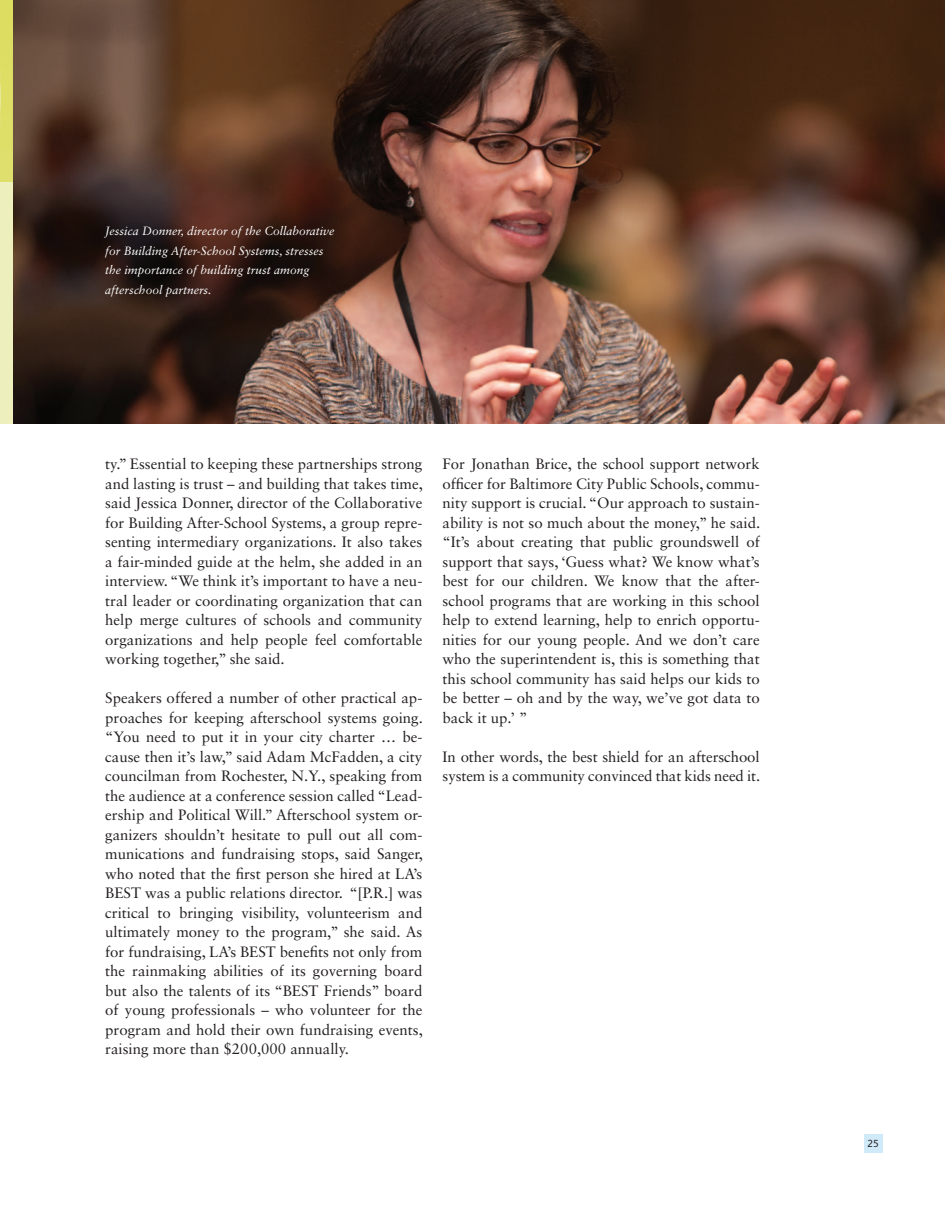
<style>
.page{position:relative;width:945px;height:1215px;background:#fff}
.page>*{position:absolute;margin:0;border:0;box-sizing:border-box;transform-origin:0 0}
.Body_Text{font:15px/19.5px "Sabon LT Std";color:#231f20;text-align:justify}
.Photo_caption{font:italic 12px/19.5px "Sabon LT Std";color:#fff}
.t1{font:10.5px "FS Ingrid";color:#231f20}
</style>
<div class="page">
<div style="left:864px;top:1134px;width:18px;height:18px;background:#d0eaf9"></div>
<svg style="left:13px;top:0;width:1px;height:182px"></svg>
<div style="left:0;top:0;width:13px;height:182px;background:#dede66"></div>
<div style="left:0;top:182px;width:14px;height:242px;background:#edefbd"></div>
<img style="left:14px;top:0;width:931px;height:424px">
<p class="Photo_caption" style="left:105px;top:221px;width:231px">Jessica Donner, director of the Collaborative for Building After-School Systems, stresses the importance of building trust among afterschool partners.</p>
<p class="Body_Text" style="left:105px;top:454px;width:319px">ty.” Essential to keeping these partnerships strong</p>
<p class="Body_Text" style="left:105px;top:473px;width:319px">and lasting is trust – and building that takes time, said Jessica Donner, director of the Collaborative for Building After-School Systems, a group repre&shy;senting intermediary organizations. It also takes a fair-minded guide at the helm, she added in an interview. “We think it’s important to have a neu&shy;tral leader or coordinating organization that can help merge cultures of schools and community organizations and help people feel comfortable working together,” she said.</p>
<p class="Body_Text" style="left:105px;top:688px;width:319px">Speakers offered a number of other practical ap&shy;proaches for keeping afterschool systems going. “You need to put it in your city charter … be&shy;cause then it’s law,” said Adam McFadden, a city councilman from Rochester, N.Y., speaking from the audience at a conference session called “Lead&shy;ership and Political Will.” Afterschool system or&shy;ganizers shouldn’t hesitate to pull out all com&shy;munications and fundraising stops, said Sanger, who noted that the first person she hired at LA’s BEST was a public relations director. “[P.R.] was critical to bringing visibility, volunteerism and ultimately money to the program,” she said. As for fundraising, LA’s BEST benefits not only from the rainmaking abilities of its governing board but also the talents of its “BEST Friends” board of young professionals – who volunteer for the program and hold their own fundraising events, raising more than $200,000 annually.</p>
<p class="Body_Text" style="left:443px;top:454px;width:319px">For Jonathan Brice, the school support network officer for Baltimore City Public Schools, commu&shy;nity support is crucial. “Our approach to sustain&shy;ability is not so much about the money,” he said. “It’s about creating that public groundswell of support that says, ‘Guess what? We know what’s best for our children. We know that the after&shy;school programs that are working in this school help to extend learning, help to enrich opportu&shy;nities for our young people. And we don’t care who the superintendent is, this is something that this school community has said helps our kids to be better – oh and by the way, we’ve got data to back it up.’ ”</p>
<p class="Body_Text" style="left:443px;top:746px;width:319px">In other words, the best shield for an afterschool system is a community convinced that kids need it.</p>
<p class="t1" style="left:868px;top:1138px;width:13px">25</p>
</div>
